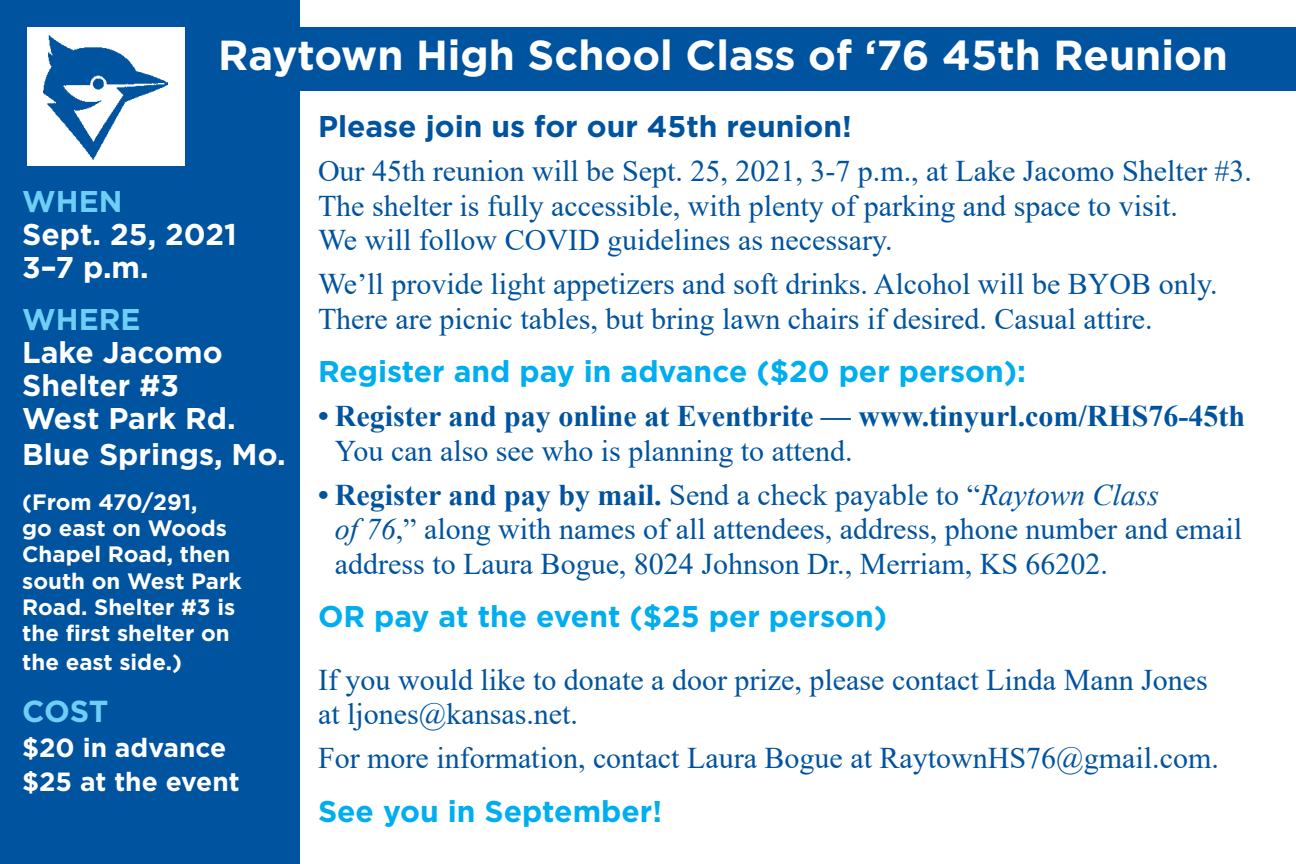
<style>
.page{position:relative;width:1296px;height:864px;background:#fff}
.page>*{position:absolute;margin:0;border:0;box-sizing:border-box;transform-origin:0 0}
.t1{font:700 42px "Gotham HTF";color:#fff}
.t2{font:700 30.3px "Gotham HTF";color:#6dcff6}
.t3{font:30px/34.5px "Times New Roman";color:#00539f}
.t4{font:700 30px "Gotham HTF";color:#00aeef}
.t5{font:700 30px/33px "Gotham HTF";color:#fff}
.t6{font:700 30px "Times New Roman";color:#00539f}
.t7{font:700 30px "Gotham HTF";color:#00539f}
.t8{font:700 30px "Gotham HTF";color:#6dcff6}
.t9{font:700 26.4px/34.5px "Gotham HTF";color:#fff}
.t10{font:700 22.2px/26.7px "Gotham HTF";color:#fff}
.s1{font-weight:700}
.s2{font-style:italic}
</style>
<div class="page">
<div style="left:0;top:0;width:300px;height:864px;background:#00539f"></div>
<div style="left:0;top:27px;width:1296px;height:64px;background:#00539f"></div>
<div style="left:27px;top:27px;width:157px;height:139px;background:#fff"></div>
<img style="left:43px;top:36px;width:125px;height:123px">
<h1 class="t1" style="left:218px;top:31px;width:1011px">Raytown High School Class of ‘76 45th Reunion</h1>
<p class="t8" style="left:22px;top:184px;width:102px">Wh en</p>
<p class="t5" style="left:22px;top:218px;width:216px">Sept. 25, 2021<br>3–7 p.m.</p>
<p class="t8" style="left:22px;top:302px;width:120px">Where</p>
<p class="t5" style="left:22px;top:335px;width:215px">Lake Jacomo<br>Shelter #3<br>West Park Rd.</p>
<p class="t5" style="left:22px;top:437px;width:265px">Blue Springs, Mo.</p>
<p class="t10" style="left:22px;top:488px;width:221px">(From 470/291,<br>go east on Woods<br>Chapel Road, then south on West Park<br>Road. Shelter #3 is the first shelter on the east side.)</p>
<p class="t2" style="left:22px;top:694px;width:88px">Cost</p>
<p class="t9" style="left:22px;top:730px;width:219px">$20 in advance $25 at the event</p>
<p class="t7" style="left:318px;top:109px;width:535px">Please join us for our 45th reunion!</p>
<p class="t3" style="left:318px;top:153px;width:936px">Our 45th reunion will be Sept. 25, 2021, 3-7 p.m., at Lake Jacomo Shelter #3.<br>The shelter is fully accessible, with plenty of parking and space to visit.<br>We will follow COVID guidelines as necessary.</p>
<p class="t3" style="left:318px;top:266px;width:901px">We’ll provide light appetizers and soft drinks. Alcohol will be BYOB only.<br>There are picnic tables, but bring lawn chairs if desired. Casual attire.</p>
<p class="t4" style="left:318px;top:354px;width:709px">Register and pay in advance ($20 per person):</p>
<p class="t6" style="left:318px;top:395px;width:929px">• Register and pay online at Eventbrite — www.tinyurl.com/RHS76-45th</p>
<p class="t3" style="left:335px;top:432px;width:519px">You can also see who is planning to attend.</p>
<p class="t3" style="left:335px;top:476px;width:909px;text-indent:-17px"><span class="s1">• Register and pay by mail.</span> Send a check payable to “<span class="s2">Raytown Class<br>of 76</span>,” along with names of all attendees, address, phone number and email address to Laura Bogue, 8024 Johnson Dr., Merriam, KS 66202.</p>
<p class="t4" style="left:318px;top:599px;width:571px">OR pay at the event ($25 per person)</p>
<p class="t3" style="left:318px;top:662px;width:891px">If you would like to donate a door prize, please contact Linda Mann Jones at ljones@kansas.net.</p>
<p class="t3" style="left:318px;top:740px;width:902px">For more information, contact Laura Bogue at RaytownHS76@gmail.com.</p>
<p class="t4" style="left:318px;top:794px;width:346px">See you in September!</p>
</div>
